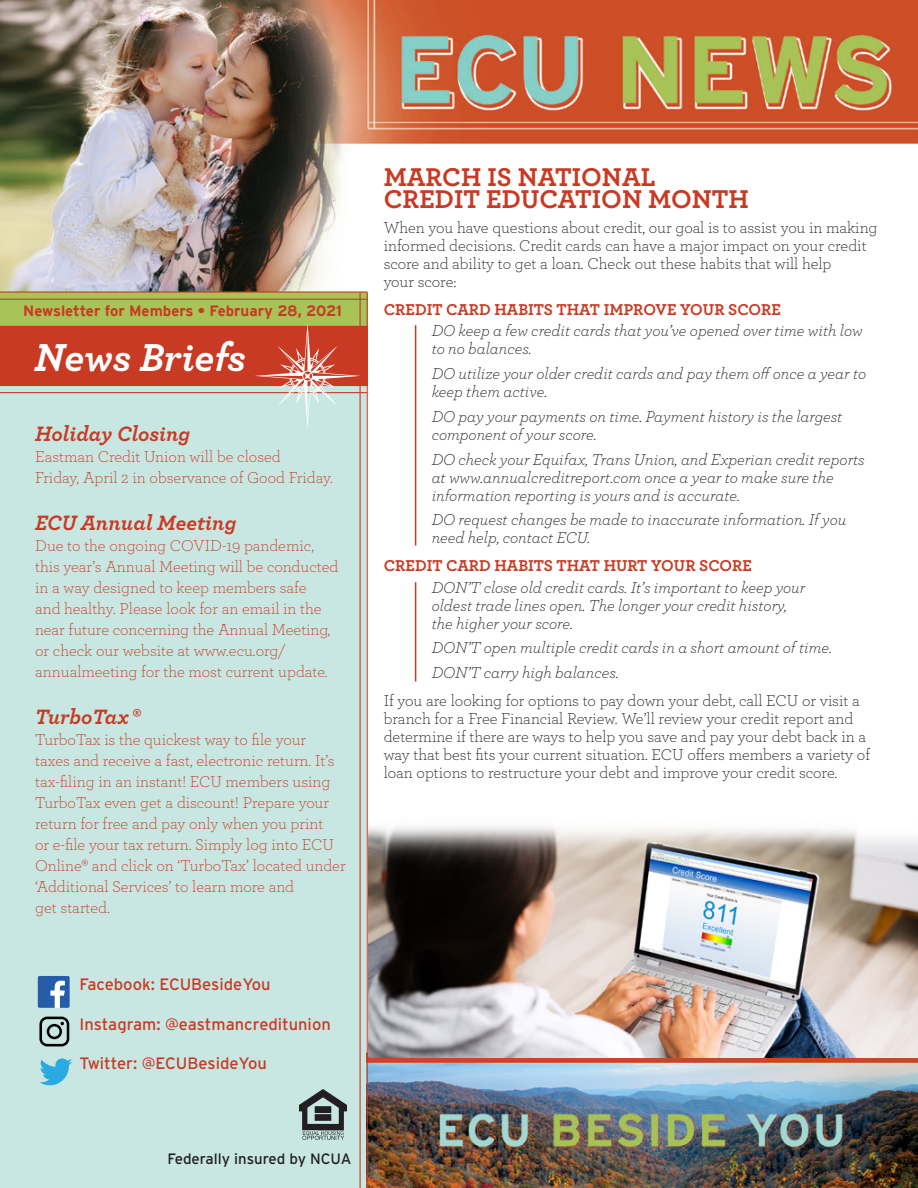
<style>
.page{position:relative;width:918px;height:1188px;background:#fff}
.page>*{position:absolute;margin:0;border:0;box-sizing:border-box;transform-origin:0 0}
.Body_Copy{font:italic 700 40.95px "Archer";color:#fff}
.Headlines{font:700 27px/22.5px "Archer";color:#c83a23}
.NewsBrief_Headlines{font:italic 700 21.75px "Archer";color:#c83a23}
.NewsBrief_Headlines-2{font:300 16.5px/21px "Archer";color:#c83a23}
.Body_Copy-2{font:italic 300 16.5px/18px "Archer";color:#231f20}
.Body_Copy-3{font:300 16.5px/18px "Archer";color:#231f20}
.NewsBrief_Headlines-3{font:16.5px "Interstate";color:#c83a23}
.Body_Copy-4{font:700 16.5px "Archer";color:#c83a23}
.Body_Copy-5{font:700 15px "Interstate";color:#c83a23}
.Body_Copy-6{font:15px "Interstate";color:#231f20}
</style>
<div class="page">
<img style="left:0;top:0;width:918px;height:1188px">
<img style="left:368px;top:810px;width:550px;height:247px">
<div style="left:0;top:326px;width:367px;height:60px;background:#c83a23"></div>
<div style="left:0;top:292px;width:367px;height:34px;background:#a8c357"></div>
<div style="left:0;top:386px;width:366px;height:802px;background:#c8e7e2"></div>
<hr style="left:367px;top:293px;width:1px;height:895px;background:#c83a23">
<hr style="left:0;top:291px;width:367px;height:2px;background:#c83a23">
<hr style="left:0;top:392px;width:367px;height:1px;background:#c83a23">
<hr style="left:0;top:299px;width:367px;height:1px;background:#c83a23">
<hr style="left:360px;top:293px;width:1px;height:895px;background:#c83a23">
<svg style="left:255px;top:323px;width:106px;height:106px"></svg>
<img style="left:300px;top:1089px;width:47px;height:51px">
<svg style="left:38px;top:976px;width:32px;height:32px"></svg>
<svg style="left:39px;top:1017px;width:30px;height:29px"></svg>
<svg style="left:39px;top:1058px;width:33px;height:27px"></svg>
<hr style="left:415px;top:325px;width:1px;height:221px;background:#c83a23">
<hr style="left:415px;top:582px;width:1px;height:100px;background:#c83a23">
<p class="Body_Copy-5" style="left:23px;top:303px;width:320px">Newsletter for Members • February 28, 2021</p>
<p class="Body_Copy" style="left:35px;top:325px;width:213px">News Briefs</p>
<p class="NewsBrief_Headlines" style="left:35px;top:416px;width:157px">Holiday Closing</p>
<p class="NewsBrief_Headlines-2" style="left:35px;top:445px;width:299px">Eastman Credit Union will be closed<br>Friday, April 2 in observance of Good Friday.</p>
<p class="NewsBrief_Headlines" style="left:35px;top:505px;width:203px">ECU Annual Meeting</p>
<p class="NewsBrief_Headlines-2" style="left:35px;top:534px;width:305px">Due to the ongoing COVID-19 pandemic, this year’s Annual Meeting will be conducted in a way designed to keep members safe<br>and healthy. Please look for an email in the near future concerning the Annual Meeting, or check our website at www.ecu.org/ annualmeeting for the most current update.</p>
<p class="NewsBrief_Headlines" style="left:35px;top:700px;width:106px">TurboTax ®</p>
<p class="NewsBrief_Headlines-2" style="left:35px;top:728px;width:312px">TurboTax is the quickest way to file your<br>taxes and receive a fast, electronic return. It’s tax-filing in an instant! ECU members using TurboTax even get a discount! Prepare your return for free and pay only when you print<br>or e-file your tax return. Simply log into ECU Online® and click on ‘TurboTax’ located under ‘Additional Services’ to learn more and<br>get started.</p>
<p class="NewsBrief_Headlines-3" style="left:80px;top:975px;width:193px">Facebook: ECUBesideYou</p>
<p class="NewsBrief_Headlines-3" style="left:80px;top:1015px;width:253px">Instagram: @eastmancreditunion</p>
<p class="NewsBrief_Headlines-3" style="left:80px;top:1054px;width:189px">Twitter: @ECUBesideYou</p>
<p class="Headlines" style="left:384px;top:164px;width:367px">MARCH IS NATIONAL<br>CREDIT EDUCATION MONTH</p>
<p class="Body_Copy-3" style="left:384px;top:218px;width:495px">When you have questions about credit, our goal is to assist you in making informed decisions. Credit cards can have a major impact on your credit score and ability to get a loan. Check out these habits that will help<br>your score:</p>
<p class="Body_Copy-4" style="left:384px;top:296px;width:399px">CREDIT CARD HABITS THAT IMPROVE YOUR SCORE</p>
<p class="Body_Copy-2" style="left:432px;top:321px;width:432px">DO keep a few credit cards that you’ve opened over time with low to no balances.</p>
<p class="Body_Copy-2" style="left:432px;top:364px;width:436px">DO utilize your older credit cards and pay them off once a year to keep them active.</p>
<p class="Body_Copy-2" style="left:432px;top:407px;width:412px">DO pay your payments on time. Payment history is the largest component of your score.</p>
<p class="Body_Copy-2" style="left:432px;top:449px;width:435px">DO check your Equifax, Trans Union, and Experian credit reports at www.annualcreditreport.com once a year to make sure the information reporting is yours and is accurate.</p>
<p class="Body_Copy-2" style="left:432px;top:510px;width:416px">DO request changes be made to inaccurate information. If you need help, contact ECU.</p>
<p class="Body_Copy-4" style="left:384px;top:553px;width:370px">CREDIT CARD HABITS THAT HURT YOUR SCORE</p>
<p class="Body_Copy-2" style="left:432px;top:577px;width:375px">DON’T close old credit cards. It’s important to keep your oldest trade lines open. The longer your credit history, the higher your score.</p>
<p class="Body_Copy-2" style="left:432px;top:638px;width:402px">DON’T open multiple credit cards in a short amount of time.</p>
<p class="Body_Copy-2" style="left:432px;top:663px;width:188px">DON’T carry high balances.</p>
<p class="Body_Copy-3" style="left:384px;top:691px;width:488px">If you are looking for options to pay down your debt, call ECU or visit a branch for a Free Financial Review. We’ll review your credit report and determine if there are ways to help you save and pay your debt back in a way that best fits your current situation. ECU offers members a variety of loan options to restructure your debt and improve your credit score.</p>
<p class="Body_Copy-6" style="left:167px;top:1151px;width:186px">Federally insured by NCUA</p>
</div>
